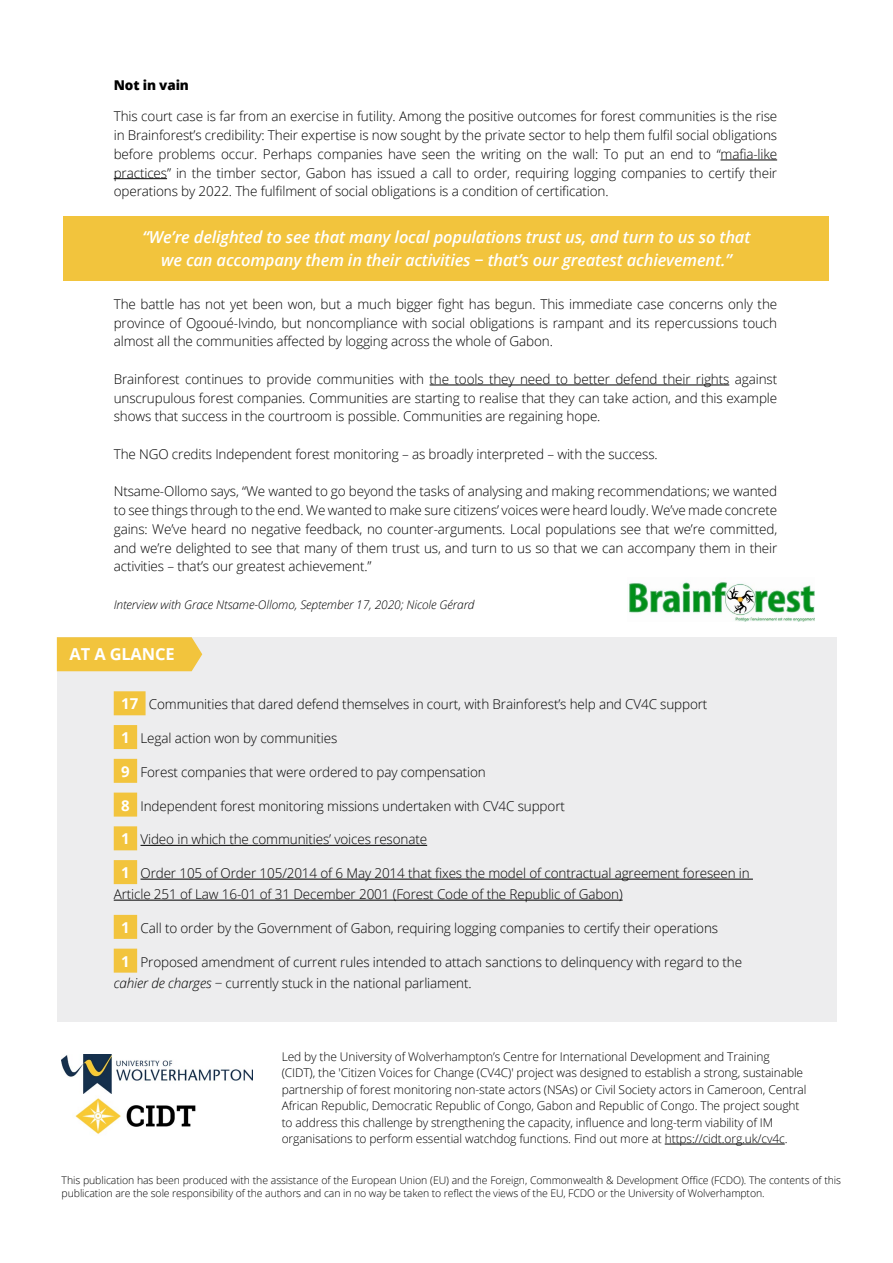
<style>
.page{position:relative;width:893px;height:1263px;background:#fff}
.page>*{position:absolute;margin:0;border:0;box-sizing:border-box;transform-origin:0 0}
.t1{font:italic 600 16.5px/22.5px "Open Sans";letter-spacing:-.01em;color:#fff;text-align:center}
.t2{font:700 16.5px "Open Sans";letter-spacing:-.01em;color:#fff}
.t3{font:300 13.5px/18.8px "Open Sans";letter-spacing:-.01em;color:#000;text-align:justify}
.t4{font:800 13.5px "Open Sans";letter-spacing:-.01em;color:#000}
.t5{font:300 12px/16.5px "Open Sans";letter-spacing:-.01em;color:#000}
.t6{font:italic 300 12px "Open Sans";letter-spacing:-.01em;color:#000}
.t7{font:300 10.5px/12.6px "Open Sans";letter-spacing:-.01em;color:#000}
.s1{font-weight:700;font-size:15px;color:#fff}
.s2{font-style:italic}
</style>
<div class="page">
<div style="left:57px;top:637px;width:779px;height:385px;background:#ededee"></div>
<div style="left:57px;top:637px;width:145px;height:34px;background:#f2c43d"></div>
<hr style="left:720px;top:160px;width:57px;height:1px;background:#000">
<hr style="left:114px;top:178px;width:53px;height:1px;background:#000">
<hr style="left:430px;top:385px;width:299px;height:1px;background:#000">
<div style="left:64px;top:216px;width:765px;height:65px;background:#f2c43d"></div>
<div style="left:114px;top:691px;width:32px;height:24px;background:#f2c43d"></div>
<div style="left:114px;top:725px;width:23px;height:24px;background:#f2c43d"></div>
<div style="left:114px;top:759px;width:23px;height:24px;background:#f2c43d"></div>
<div style="left:114px;top:792px;width:23px;height:24px;background:#f2c43d"></div>
<div style="left:114px;top:826px;width:23px;height:24px;background:#f2c43d"></div>
<hr style="left:141px;top:845px;width:286px;height:1px;background:#000">
<div style="left:114px;top:860px;width:23px;height:24px;background:#f2c43d"></div>
<hr style="left:141px;top:879px;width:612px;height:1px;background:#000">
<hr style="left:114px;top:900px;width:509px;height:1px;background:#000">
<div style="left:114px;top:915px;width:23px;height:24px;background:#f2c43d"></div>
<div style="left:114px;top:949px;width:23px;height:24px;background:#f2c43d"></div>
<img style="left:629px;top:582px;width:185px;height:39px">
<hr style="left:665px;top:1144px;width:120px;height:1px;background:#000">
<img style="left:62px;top:1054px;width:191px;height:39px">
<img style="left:75px;top:1098px;width:121px;height:37px">
<p class="t4" style="left:114px;top:75px;width:77px">Not in vain</p>
<p class="t3" style="left:114px;top:107px;width:665px">This court case is far from an exercise in futility. Among the positive outcomes for forest communities is the rise in Brainforest’s credibility: Their expertise is now sought by the private sector to help them fulfil social obligations before problems occur. Perhaps companies have seen the writing on the wall: To put an end to “mafia-like practices” in the timber sector, Gabon has issued a call to order, requiring logging companies to certify their operations by 2022. The fulfilment of social obligations is a condition of certification.</p>
<p class="t1" style="left:143px;top:226px;width:609px">“We’re delighted to see that many local populations trust us, and turn to us so that we can accompany them in their activities − that’s our greatest achievement.”</p>
<p class="t3" style="left:114px;top:294px;width:665px">The battle has not yet been won, but a much bigger fight has begun. This immediate case concerns only the province of Ogooué-Ivindo, but noncompliance with social obligations is rampant and its repercussions touch almost all the communities affected by logging across the whole of Gabon.</p>
<p class="t3" style="left:114px;top:369px;width:665px">Brainforest continues to provide communities with the tools they need to better defend their rights against unscrupulous forest companies. Communities are starting to realise that they can take action, and this example shows that success in the courtroom is possible. Communities are regaining hope.</p>
<p class="t3" style="left:114px;top:444px;width:545px">The NGO credits Independent forest monitoring – as broadly interpreted – with the success.</p>
<p class="t3" style="left:114px;top:482px;width:665px">Ntsame-Ollomo says, “We wanted to go beyond the tasks of analysing and making recommendations; we wanted to see things through to the end. We wanted to make sure citizens’ voices were heard loudly. We’ve made concrete gains: We’ve heard no negative feedback, no counter-arguments. Local populations see that we’re committed, and we’re delighted to see that many of them trust us, and turn to us so that we can accompany them in their activities – that’s our greatest achievement.”</p>
<p class="t6" style="left:114px;top:596px;width:362px">Interview with Grace Ntsame-Ollomo, September 17, 2020; Nicole Gérard</p>
<p class="t2" style="left:70px;top:642px;width:107px">AT A GLANCE</p>
<p class="t3" style="left:121px;top:695px;width:588px"><span class="s1">17</span> Communities that dared defend themselves in court, with Brainforest’s help and CV4C support</p>
<p class="t3" style="left:121px;top:728px;width:218px"><span class="s1">1</span> Legal action won by communities</p>
<p class="t3" style="left:121px;top:762px;width:366px"><span class="s1">9</span> Forest companies that were ordered to pay compensation</p>
<p class="t3" style="left:121px;top:796px;width:445px"><span class="s1">8</span> Independent forest monitoring missions undertaken with CV4C support</p>
<p class="t3" style="left:121px;top:830px;width:307px"><span class="s1">1</span> Video in which the communities’ voices resonate</p>
<p class="t3" style="left:114px;top:862px;width:638px;line-height:21px;text-indent:7px"><span class="s1">1</span> Order 105 of Order 105/2014 of 6 May 2014 that fixes the model of contractual agreement foreseen in<br>Article 251 of Law 16-01 of 31 December 2001 (Forest Code of the Republic of Gabon)</p>
<p class="t3" style="left:121px;top:918px;width:598px"><span class="s1">1</span> Call to order by the Government of Gabon, requiring logging companies to certify their operations</p>
<p class="t3" style="left:114px;top:951px;width:630px;line-height:21px;text-indent:7px"><span class="s1">1</span> Proposed amendment of current rules intended to attach sanctions to delinquency with regard to the <span class="s2">cahier de charges</span> − currently stuck in the national parliament.</p>
<p class="t5" style="left:282px;top:1048px;width:526px">Led by the University of Wolverhampton’s Centre for International Development and Training<br>(CIDT), the 'Citizen Voices for Change (CV4C)' project was designed to establish a strong, sustainable partnership of forest monitoring non-state actors (NSAs) or Civil Society actors in Cameroon, Central African Republic, Democratic Republic of Congo, Gabon and Republic of Congo. The project sought to address this challenge by strengthening the capacity, influence and long-term viability of IM organisations to perform essential watchdog functions. Find out more at https://cidt.org.uk/cv4c.</p>
<p class="t7" style="left:62px;top:1174px;width:781px">This publication has been produced with the assistance of the European Union (EU) and the Foreign, Commonwealth &amp; Development Office (FCDO). The contents of this publication are the sole responsibility of the authors and can in no way be taken to reflect the views of the EU, FCDO or the University of Wolverhampton.</p>
</div>
